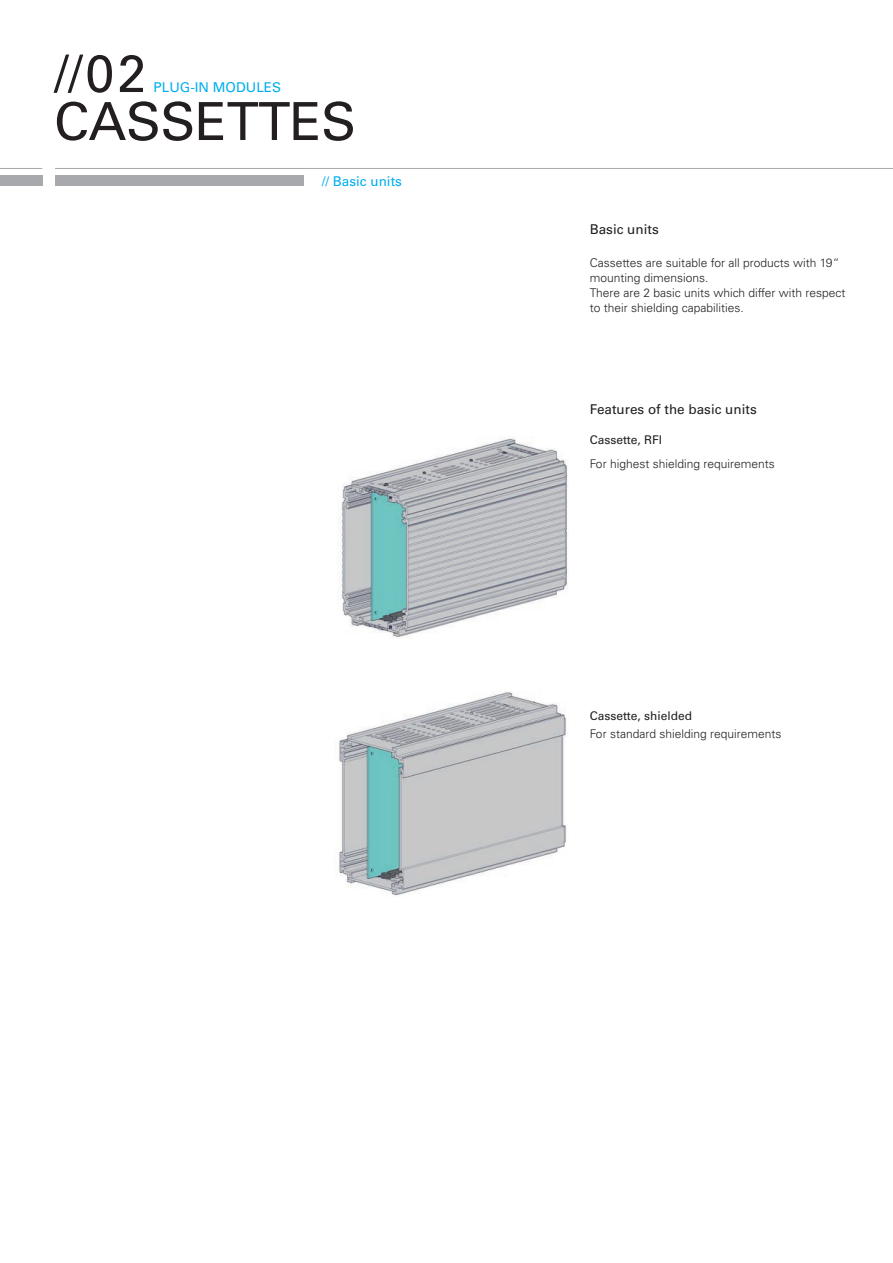
<style>
.page{position:relative;width:893px;height:1263px;background:#fff}
.page>*{position:absolute;margin:0;border:0;box-sizing:border-box;transform-origin:0 0}
.t1{font:52.5px/48px "Univers LT Std";letter-spacing:-.01em;color:#231f20}
.t2{font:13.5px "Univers LT Std";color:#231f20}
.t3{font:13.5px "Univers LT Std";color:#00aeef}
.t4{font:300 12px/15px "Univers LT Std";color:#231f20}
.t5{font:12px "Univers LT Std";color:#231f20}
</style>
<div class="page">
<div style="left:55px;top:176px;width:249px;height:10px;background:#a8a9ad"></div>
<div style="left:0;top:176px;width:42px;height:10px;background:#a8a9ad"></div>
<hr style="left:55px;top:168px;width:838px;height:1px;background:#a8a9ad">
<hr style="left:0;top:168px;width:42px;height:1px;background:#a8a9ad">
<img style="left:339px;top:438px;width:229px;height:199px">
<img style="left:339px;top:692px;width:228px;height:204px">
<h1 class="t1" style="left:54px;top:50px;width:304px">//02<br>CASSETTES</h1>
<p class="t3" style="left:154px;top:79px;width:129px">PLUG-IN MODULES</p>
<p class="t3" style="left:322px;top:174px;width:82px">// Basic units</p>
<p class="t2" style="left:590px;top:221px;width:71px">Basic units</p>
<p class="t4" style="left:590px;top:255px;width:257px">Cassettes are suitable for all products with 19“ mounting dimensions.<br>There are 2 basic units which differ with respect to their shielding capabilities.</p>
<p class="t2" style="left:590px;top:401px;width:169px">Features of the basic units</p>
<p class="t5" style="left:590px;top:433px;width:74px">Cassette, RFI</p>
<p class="t4" style="left:590px;top:456px;width:186px">For highest shielding requirements</p>
<p class="t5" style="left:590px;top:709px;width:104px">Cassette, shielded</p>
<p class="t4" style="left:590px;top:726px;width:193px">For standard shielding requirements</p>
</div>
